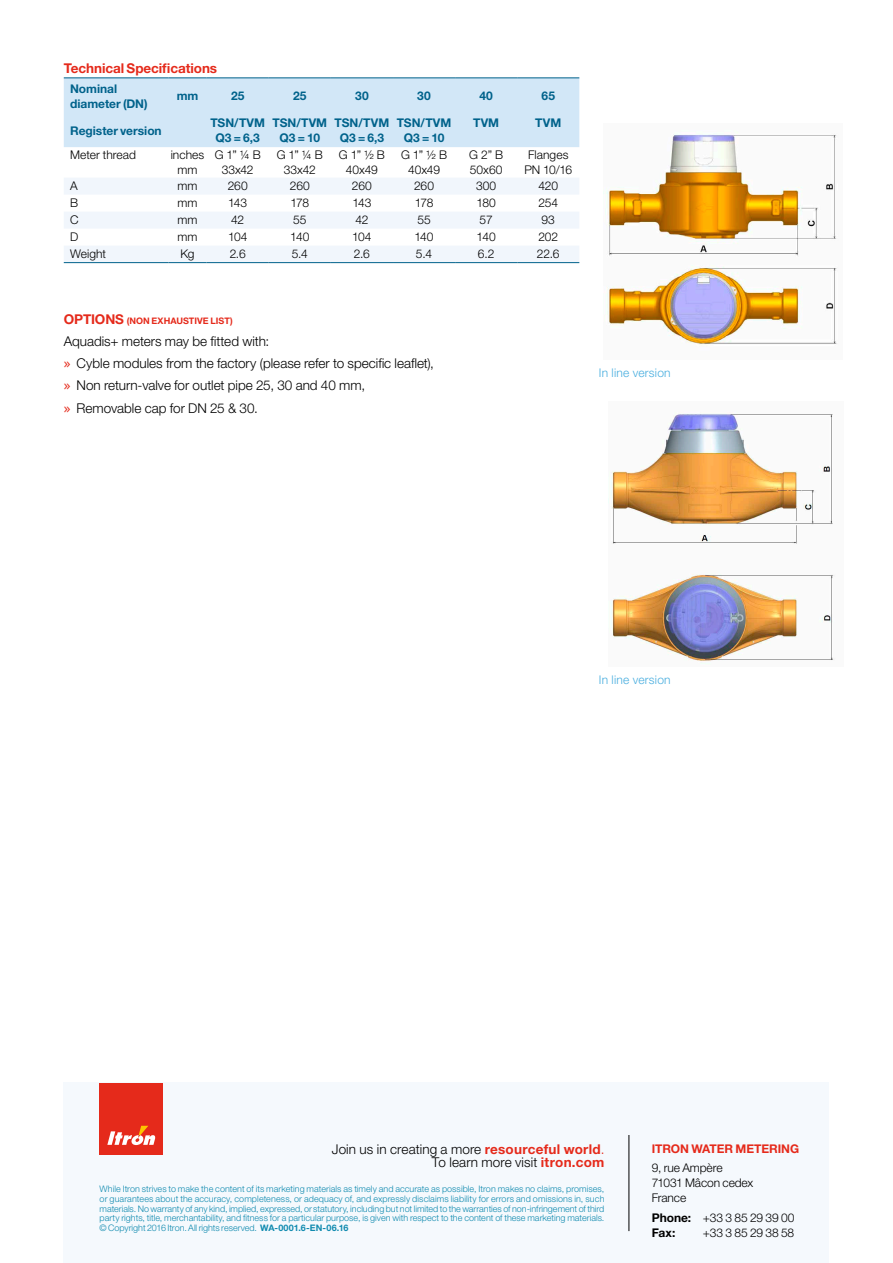
<style>
.page{position:relative;width:893px;height:1263px;background:#fff}
.page>*{position:absolute;margin:0;border:0;box-sizing:border-box;transform-origin:0 0}
.Section_Title{font:300 13.5px/13.5px "Helvetica Neue LT Std";color:#000;text-align:right}
.Body_Copy_9_12{font:300 13.5px "Helvetica Neue LT Std";color:#000}
.Table_Title{font:700 13.5px "Helvetica Neue LT Std";letter-spacing:-.005em;color:#e52a1b}
.Table_Body{font:300 12px "Helvetica Neue LT Std";color:#000}
.Table_2_Header{font:700 12px/15px "Helvetica Neue LT Std";color:#00628b}
.Body_Copy{font:300 12px/15px "Helvetica Neue LT Std";letter-spacing:-.01em;color:#000}
.t1{font:300 12px "Helvetica Neue LT Std";letter-spacing:.02em;color:#49aedf}
.Section_Title-2{font:700 12px "Helvetica Neue LT Std";letter-spacing:-.005em;color:#e52a1b}
.Legal_Blue{font:300 9px/9.8px "Helvetica Neue LT Std";color:#0f8aaf;text-align:justify}
.Section_Title-3{font:700 9px "Helvetica Neue LT Std";letter-spacing:.005em;color:#e52a1b}
.s1{font-size:13.5px}
.s2{font-family:"Lucida Grande";font-weight:400;color:#e52a1b}
.s3{font-weight:700;color:#e52a1b}
.s4{color:#e52a1b}
.s5{font-weight:700}
</style>
<div class="page">
<div style="left:64px;top:79px;width:515px;height:68px;background:#d2e7f7"></div>
<svg style="left:64px;top:178px;width:515px;height:84px"></svg>
<hr style="left:64px;top:78px;width:104px;height:1px;background:#00628b">
<hr style="left:168px;top:78px;width:39px;height:1px;background:#00628b">
<hr style="left:207px;top:78px;width:62px;height:1px;background:#00628b">
<hr style="left:269px;top:78px;width:62px;height:1px;background:#00628b">
<hr style="left:331px;top:78px;width:62px;height:1px;background:#00628b">
<hr style="left:393px;top:78px;width:62px;height:1px;background:#00628b">
<hr style="left:455px;top:78px;width:62px;height:1px;background:#00628b">
<hr style="left:517px;top:78px;width:62px;height:1px;background:#00628b">
<hr style="left:64px;top:262px;width:104px;height:1px;background:#00628b">
<hr style="left:168px;top:262px;width:39px;height:1px;background:#00628b">
<hr style="left:207px;top:262px;width:62px;height:1px;background:#00628b">
<hr style="left:269px;top:262px;width:62px;height:1px;background:#00628b">
<hr style="left:331px;top:262px;width:62px;height:1px;background:#00628b">
<hr style="left:393px;top:262px;width:62px;height:1px;background:#00628b">
<hr style="left:455px;top:262px;width:62px;height:1px;background:#00628b">
<hr style="left:517px;top:262px;width:62px;height:1px;background:#00628b">
<img style="left:605px;top:132px;width:232px;height:214px">
<img style="left:608px;top:412px;width:227px;height:252px">
<div style="left:64px;top:1083px;width:765px;height:180px;background:#f5f9fd"></div>
<div style="left:99px;top:1083px;width:64px;height:71px;background:#e52a1b"></div>
<svg style="left:107px;top:1126px;width:49px;height:19px"></svg>
<hr style="left:628px;top:1135px;width:1px;height:96px;background:#000">
<p class="Table_Title" style="left:64px;top:60px;width:155px">Technical Specifications</p>
<p class="Table_2_Header" style="left:70px;top:81px;width:79px">Nominal diameter (DN)</p>
<p class="Table_2_Header" style="left:177px;top:88px;width:23px">mm</p>
<p class="Table_2_Header" style="left:231px;top:88px;width:15px">25</p>
<p class="Table_2_Header" style="left:293px;top:88px;width:15px">25</p>
<p class="Table_2_Header" style="left:355px;top:88px;width:15px">30</p>
<p class="Table_2_Header" style="left:417px;top:88px;width:15px">30</p>
<p class="Table_2_Header" style="left:479px;top:88px;width:15px">40</p>
<p class="Table_2_Header" style="left:542px;top:88px;width:15px">65</p>
<p class="Table_2_Header" style="left:70px;top:123px;width:93px">Register version</p>
<p class="Table_2_Header" style="left:210px;top:115px;width:56px">TSN/TVM</p>
<p class="Table_2_Header" style="left:216px;top:130px;width:46px">Q3 = 6,3</p>
<p class="Table_2_Header" style="left:272px;top:115px;width:56px">TSN/TVM</p>
<p class="Table_2_Header" style="left:280px;top:130px;width:42px">Q3 = 10</p>
<p class="Table_2_Header" style="left:335px;top:115px;width:56px">TSN/TVM</p>
<p class="Table_2_Header" style="left:340px;top:130px;width:46px">Q3 = 6,3</p>
<p class="Table_2_Header" style="left:397px;top:115px;width:56px">TSN/TVM</p>
<p class="Table_2_Header" style="left:404px;top:130px;width:42px">Q3 = 10</p>
<p class="Table_2_Header" style="left:473px;top:115px;width:28px">TVM</p>
<p class="Table_2_Header" style="left:535px;top:115px;width:28px">TVM</p>
<p class="Table_Body" style="left:70px;top:148px;width:67px">Meter thread</p>
<p class="Table_Body" style="left:171px;top:148px;width:35px">inches</p>
<p class="Table_Body" style="left:177px;top:162px;width:22px">mm</p>
<p class="Table_Body" style="left:215px;top:148px;width:48px">G 1” 1/4 B</p>
<p class="Table_Body" style="left:222px;top:162px;width:33px">33x42</p>
<p class="Table_Body" style="left:277px;top:148px;width:48px">G 1” 1/4 B</p>
<p class="Table_Body" style="left:284px;top:162px;width:33px">33x42</p>
<p class="Table_Body" style="left:339px;top:148px;width:48px">G 1” 1/2 B</p>
<p class="Table_Body" style="left:346px;top:162px;width:34px">40x49</p>
<p class="Table_Body" style="left:401px;top:148px;width:48px">G 1” 1/2 B</p>
<p class="Table_Body" style="left:408px;top:162px;width:34px">40x49</p>
<p class="Table_Body" style="left:469px;top:148px;width:35px">G 2” B</p>
<p class="Table_Body" style="left:470px;top:162px;width:34px">50x60</p>
<p class="Table_Body" style="left:528px;top:148px;width:42px">Flanges</p>
<p class="Table_Body" style="left:524px;top:162px;width:49px">PN 10/16</p>
<p class="Table_Body" style="left:70px;top:179px;width:9px">A</p>
<p class="Table_Body" style="left:177px;top:179px;width:22px">mm</p>
<p class="Table_Body" style="left:228px;top:179px;width:21px">260</p>
<p class="Table_Body" style="left:290px;top:179px;width:21px">260</p>
<p class="Table_Body" style="left:352px;top:179px;width:21px">260</p>
<p class="Table_Body" style="left:414px;top:179px;width:21px">260</p>
<p class="Table_Body" style="left:476px;top:179px;width:22px">300</p>
<p class="Table_Body" style="left:538px;top:179px;width:21px">420</p>
<p class="Table_Body" style="left:70px;top:196px;width:10px">B</p>
<p class="Table_Body" style="left:177px;top:196px;width:22px">mm</p>
<p class="Table_Body" style="left:228px;top:196px;width:21px">143</p>
<p class="Table_Body" style="left:290px;top:196px;width:20px">178</p>
<p class="Table_Body" style="left:352px;top:196px;width:21px">143</p>
<p class="Table_Body" style="left:415px;top:196px;width:20px">178</p>
<p class="Table_Body" style="left:476px;top:196px;width:21px">180</p>
<p class="Table_Body" style="left:538px;top:196px;width:21px">254</p>
<p class="Table_Body" style="left:70px;top:213px;width:10px">C</p>
<p class="Table_Body" style="left:177px;top:213px;width:22px">mm</p>
<p class="Table_Body" style="left:231px;top:213px;width:15px">42</p>
<p class="Table_Body" style="left:293px;top:213px;width:15px">55</p>
<p class="Table_Body" style="left:355px;top:213px;width:15px">42</p>
<p class="Table_Body" style="left:417px;top:213px;width:15px">55</p>
<p class="Table_Body" style="left:480px;top:213px;width:15px">57</p>
<p class="Table_Body" style="left:542px;top:213px;width:15px">93</p>
<p class="Table_Body" style="left:70px;top:230px;width:10px">D</p>
<p class="Table_Body" style="left:177px;top:230px;width:22px">mm</p>
<p class="Table_Body" style="left:228px;top:230px;width:21px">104</p>
<p class="Table_Body" style="left:290px;top:230px;width:21px">140</p>
<p class="Table_Body" style="left:352px;top:230px;width:21px">104</p>
<p class="Table_Body" style="left:414px;top:230px;width:21px">140</p>
<p class="Table_Body" style="left:477px;top:230px;width:21px">140</p>
<p class="Table_Body" style="left:538px;top:230px;width:21px">202</p>
<p class="Table_Body" style="left:70px;top:247px;width:37px">Weight</p>
<p class="Table_Body" style="left:180px;top:247px;width:16px">Kg</p>
<p class="Table_Body" style="left:230px;top:247px;width:18px">2.6</p>
<p class="Table_Body" style="left:292px;top:247px;width:18px">5.4</p>
<p class="Table_Body" style="left:354px;top:247px;width:18px">2.6</p>
<p class="Table_Body" style="left:416px;top:247px;width:18px">5.4</p>
<p class="Table_Body" style="left:478px;top:247px;width:18px">6.2</p>
<p class="Table_Body" style="left:537px;top:247px;width:24px">22.6</p>
<p class="Section_Title-3" style="left:64px;top:315px;width:171px"><span class="s1">OPTIONS</span> (NON EXHAUSTIVE LIST)</p>
<p class="Body_Copy_9_12" style="left:64px;top:333px;width:207px">Aquadis+ meters may be fitted with:</p>
<p class="Section_Title" style="left:64px;top:356px;width:372px"><span class="s2">»</span> Cyble modules from the factory (please refer to specific leaflet),</p>
<p class="Section_Title" style="left:64px;top:378px;width:303px"><span class="s2">»</span> Non return-valve for outlet pipe 25, 30 and 40 mm,</p>
<p class="Section_Title" style="left:64px;top:401px;width:196px"><span class="s2">»</span> Removable cap for DN 25 &amp; 30.</p>
<p class="t1" style="left:599px;top:365px;width:73px">In line version</p>
<p class="t1" style="left:599px;top:673px;width:73px">In line version</p>
<p class="Section_Title" style="left:332px;top:1142px;width:274px">Join us in creating a more <span class="s3">resourceful world</span><span class="s4">.<br></span>To learn more visit <span class="s3">itron.com</span></p>
<p class="Section_Title-2" style="left:652px;top:1141px;width:149px">ITRON WATER METERING</p>
<p class="Body_Copy" style="left:652px;top:1160px;width:103px">9, rue Ampère<br>71031 Mâcon cedex<br>France</p>
<p class="Body_Copy" style="left:652px;top:1210px;width:144px"><span class="s5">Phone:</span> +33 3 85 29 39 00<br><span class="s5">Fax:</span></p>
<p class="Legal_Blue" style="left:100px;top:1184px;width:506px">While Itron strives to make the content of its marketing materials as timely and accurate as possible, Itron makes no claims, promises, or guarantees about the accuracy, completeness, or adequacy of, and expressly disclaims liability for errors and omissions in, such materials. No warranty of any kind, implied, expressed, or statutory, including but not limited to the warranties of non-infringement of third party rights, title, merchantability, and fitness for a particular purpose, is given with respect to the content of these marketing materials. © Copyright 2016 Itron. All rights reserved. <span class="s5">WA-0001.6-EN-06.16</span></p>
<p class="Body_Copy" style="left:703px;top:1225px;width:93px">+33 3 85 29 38 58</p>
</div>
